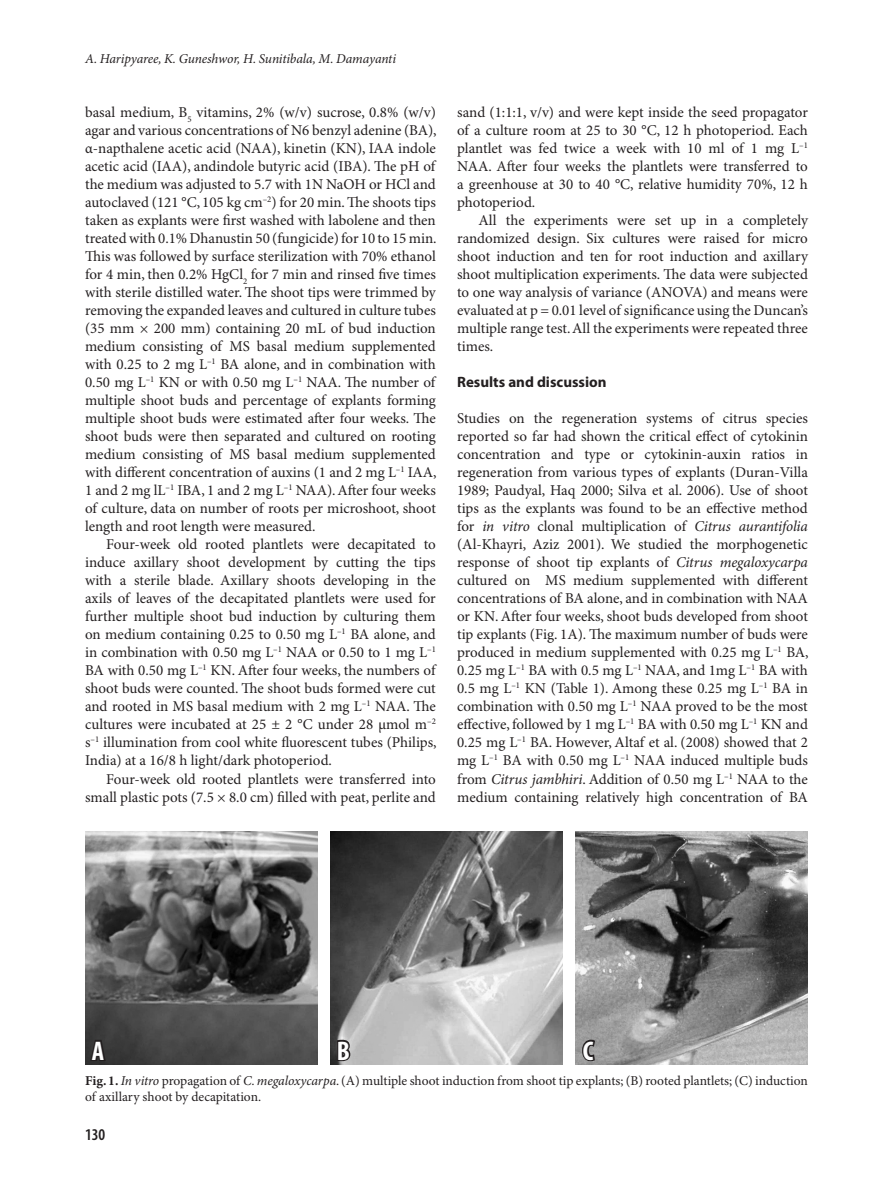
<style>
.page{position:relative;width:893px;height:1191px;background:#fff}
.page>*{position:absolute;margin:0;border:0;box-sizing:border-box;transform-origin:0 0}
.t1{font:700 condensed 27px "Myriad Pro";color:#fff}
.t2{font:600 condensed 16.5px "Myriad Pro";color:#231f20}
.t3{font:15px/18px "Minion Pro";color:#231f20;text-align:justify}
.t4{font:700 15px "Myriad Pro";color:#231f20}
.t5{font:13.5px/16.2px "Minion Pro";letter-spacing:-.005em;color:#231f20}
.t6{font:italic 13.5px "Minion Pro";letter-spacing:-.01em;color:#231f20}
.s1{font-style:italic}
.s2{font-weight:700}
</style>
<div class="page">
<img style="left:85px;top:831px;width:233px;height:233px">
<img style="left:330px;top:831px;width:233px;height:233px">
<img style="left:575px;top:831px;width:233px;height:233px">
<svg style="left:88px;top:1038px;width:20px;height:24px"></svg>
<svg style="left:335px;top:1037px;width:17px;height:25px"></svg>
<svg style="left:581px;top:1038px;width:16px;height:24px"></svg>
<p class="t6" style="left:85px;top:51px;width:312px">A. Haripyaree, K. Guneshwor, H. Sunitibala, M. Damayanti</p>
<p class="t3" style="left:85px;top:104px;width:353px">basal medium, B<sub>5</sub> vitamins, 2% (w/v) sucrose, 0.8% (w/v) agar and various concentrations of N6 benzyl adenine (BA), α-napthalene acetic acid (NAA), kinetin (KN), IAA indole acetic acid (IAA), andindole butyric acid (IBA). The pH of the medium was adjusted to 5.7 with 1N NaOH or HCl and autoclaved (121 °C, 105 kg cm<sup>–2</sup>) for 20 min. The shoots tips taken as explants were first washed with labolene and then treated with 0.1% Dhanustin 50 (fungicide) for 10 to 15 min.<br>This was followed by surface sterilization with 70% ethanol for 4 min, then 0.2% HgCl<sub>2</sub> for 7 min and rinsed five times with sterile distilled water. The shoot tips were trimmed by removing the expanded leaves and cultured in culture tubes (35 mm × 200 mm) containing 20 mL of bud induction medium consisting of MS basal medium supplemented with 0.25 to 2 mg L<sup>–1</sup> BA alone, and in combination with 0.50 mg L<sup>–1</sup> KN or with 0.50 mg L<sup>–1</sup> NAA. The number of multiple shoot buds and percentage of explants forming multiple shoot buds were estimated after four weeks. The shoot buds were then separated and cultured on rooting medium consisting of MS basal medium supplemented with different concentration of auxins (1 and 2 mg L<sup>–1</sup> IAA, 1 and 2 mg lL<sup>–1</sup> IBA, 1 and 2 mg L<sup>–1</sup> NAA). After four weeks of culture, data on number of roots per microshoot, shoot length and root length were measured.</p>
<p class="t3" style="left:85px;top:536px;width:353px;text-indent:21px">Four-week old rooted plantlets were decapitated to induce axillary shoot development by cutting the tips with a sterile blade. Axillary shoots developing in the axils of leaves of the decapitated plantlets were used for further multiple shoot bud induction by culturing them on medium containing 0.25 to 0.50 mg L<sup>–1</sup> BA alone, and in combination with 0.50 mg L<sup>–1</sup> NAA or 0.50 to 1 mg L<sup>–1<br></sup>BA with 0.50 mg L<sup>–1</sup> KN. After four weeks, the numbers of shoot buds were counted. The shoot buds formed were cut and rooted in MS basal medium with 2 mg L<sup>–1</sup> NAA. The cultures were incubated at 25 ± 2 °C under 28 µmol m<sup>–2 </sup>s<sup>–1</sup> illumination from cool white fluorescent tubes (Philips, India) at a 16/8 h light/dark photoperiod.</p>
<p class="t3" style="left:85px;top:770px;width:352px;text-align:right">Four-week old rooted plantlets were transferred into small plastic pots (7.5 × 8.0 cm) filled with peat, perlite and</p>
<p class="t3" style="left:457px;top:104px;width:352px">sand (1:1:1, v/v) and were kept inside the seed propagator of a culture room at 25 to 30 °C, 12 h photoperiod. Each plantlet was fed twice a week with 10 ml of 1 mg L<sup>–1<br></sup>NAA. After four weeks the plantlets were transferred to a greenhouse at 30 to 40 °C, relative humidity 70%, 12 h photoperiod.</p>
<p class="t3" style="left:457px;top:212px;width:352px;text-indent:21px">All the experiments were set up in a completely randomized design. Six cultures were raised for micro shoot induction and ten for root induction and axillary shoot multiplication experiments. The data were subjected to one way analysis of variance (ANOVA) and means were evaluated at p = 0.01 level of significance using the Duncan’s multiple range test. All the experiments were repeated three times.</p>
<p class="t4" style="left:457px;top:374px;width:151px">Results and discussion</p>
<p class="t3" style="left:457px;top:410px;width:353px">Studies on the regeneration systems of citrus species reported so far had shown the critical effect of cytokinin concentration and type or cytokinin-auxin ratios in regeneration from various types of explants (Duran-Villa 1989; Paudyal, Haq 2000; Silva et al. 2006). Use of shoot tips as the explants was found to be an effective method for <span class="s1">in vitro</span> clonal multiplication of <span class="s1">Citrus aurantifolia </span>(Al-Khayri, Aziz 2001). We studied the morphogenetic response of shoot tip explants of <span class="s1">Citrus megaloxycarpa </span>cultured on MS medium supplemented with different concentrations of BA alone, and in combination with NAA or KN. After four weeks, shoot buds developed from shoot tip explants (Fig. 1A). The maximum number of buds were produced in medium supplemented with 0.25 mg L<sup>–1</sup> BA, 0.25 mg L<sup>–1</sup> BA with 0.5 mg L<sup>–1</sup> NAA, and 1mg L<sup>–1</sup> BA with 0.5 mg L<sup>–1</sup> KN (Table 1). Among these 0.25 mg L<sup>–1</sup> BA in combination with 0.50 mg L<sup>–1</sup> NAA proved to be the most effective, followed by 1 mg L<sup>–1</sup> BA with 0.50 mg L<sup>–1</sup> KN and 0.25 mg L<sup>–1</sup> BA. However, Altaf et al. (2008) showed that 2 mg L<sup>–1</sup> BA with 0.50 mg L<sup>–1</sup> NAA induced multiple buds from <span class="s1">Citrus jambhiri</span>. Addition of 0.50 mg L<sup>–1</sup> NAA to the medium containing relatively high concentration of BA</p>
<p class="t1" style="left:92px;top:1033px;width:14px">A</p>
<p class="t1" style="left:337px;top:1033px;width:15px">B</p>
<p class="t1" style="left:583px;top:1033px;width:12px">C</p>
<p class="t5" style="left:85px;top:1072px;width:724px"><span class="s2">Fig. 1.</span> <span class="s1">In vitro</span> propagation of <span class="s1">C. megaloxycarpa</span>. (A) multiple shoot induction from shoot tip explants; (B) rooted plantlets; (C) induction of axillary shoot by decapitation.</p>
<p class="t2" style="left:85px;top:1124px;width:22px">130</p>
</div>
